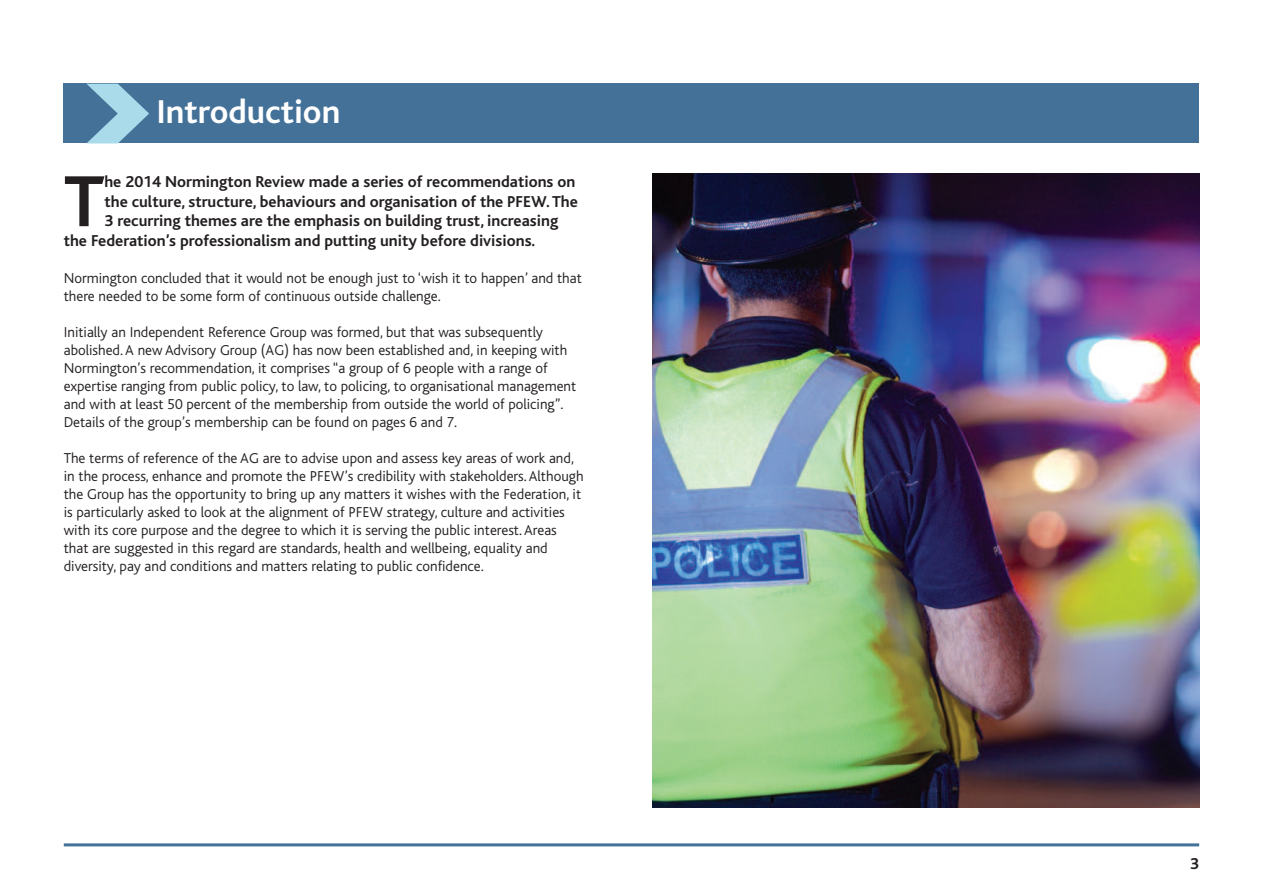
<style>
.page{position:relative;width:1263px;height:893px;background:#fff}
.page>*{position:absolute;margin:0;border:0;box-sizing:border-box;transform-origin:0 0}
.t1{font:700 75.6px "Bliss";color:#231f20}
.t2{font:700 34.5px "Bliss";color:#fff}
.t3{font:700 16.5px "Bliss";color:#231f20}
.t4{font:300 15px/18px "Bliss";color:#231f20}
</style>
<div class="page">
<hr style="left:64px;top:843px;width:1135px;height:3px;background:#447198">
<img style="left:653px;top:173px;width:546px;height:635px">
<div style="left:64px;top:83px;width:1135px;height:60px;background:#447198"></div>
<svg style="left:87px;top:84px;width:62px;height:59px"></svg>
<h2 class="t2" style="left:157px;top:100px;width:185px">Introduction</h2>
<h1 class="t1" style="left:64px;top:177px;width:42px">T</h1>
<p class="t3" style="left:104px;top:176px;width:472px">he 2014 Normington Review made a series of recommendations on</p>
<p class="t3" style="left:104px;top:196px;width:475px">the culture, structure, behaviours and organisation of the PFEW.The</p>
<p class="t3" style="left:104px;top:215px;width:455px">3 recurring themes are the emphasis on building trust, increasing</p>
<p class="t3" style="left:64px;top:235px;width:473px">the Federation’s professionalism and putting unity before divisions.</p>
<p class="t4" style="left:64px;top:271px;width:520px">Normington concluded that it would not be enough just to ‘wish it to happen’ and that there needed to be some form of continuous outside challenge.</p>
<p class="t4" style="left:64px;top:325px;width:514px">Initially an Independent Reference Group was formed, but that was subsequently abolished.A new Advisory Group (AG) has now been established and, in keeping with Normington’s recommendation, it comprises “a group of 6 people with a range of expertise ranging from public policy, to law, to policing, to organisational management and with at least 50 percent of the membership from outside the world of policing”.<br>Details of the group’s membership can be found on pages 6 and 7.</p>
<p class="t4" style="left:64px;top:451px;width:521px">The terms of reference of the AG are to advise upon and assess key areas of work and, in the process, enhance and promote the PFEW’s credibility with stakeholders.Although the Group has the opportunity to bring up any matters it wishes with the Federation, it is particularly asked to look at the alignment of PFEW strategy, culture and activities with its core purpose and the degree to which it is serving the public interest.Areas that are suggested in this regard are standards, health and wellbeing, equality and diversity, pay and conditions and matters relating to public confidence.</p>
<p class="t3" style="left:1190px;top:858px;width:10px">3</p>
</div>
